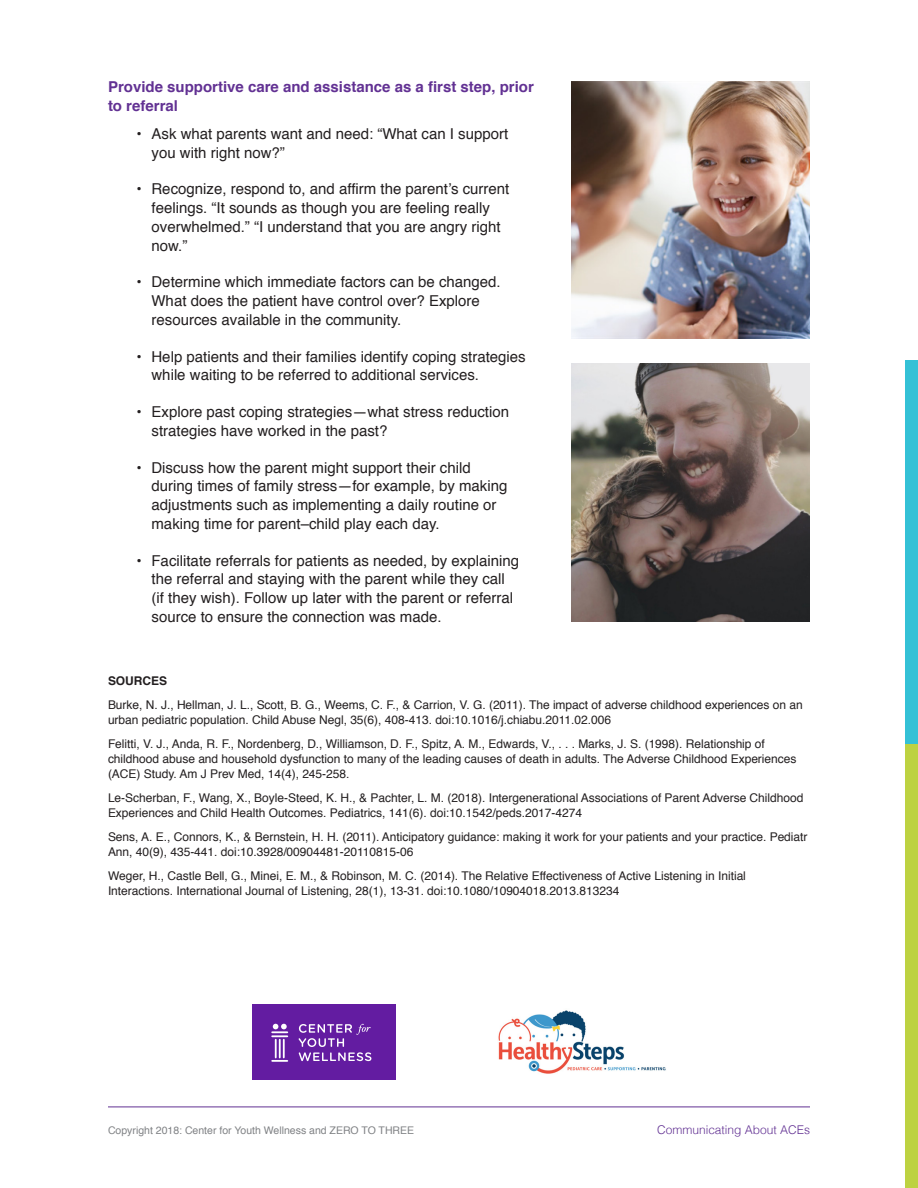
<style>
.page{position:relative;width:918px;height:1188px;background:#fff}
.page>*{position:absolute;margin:0;border:0;box-sizing:border-box;transform-origin:0 0}
.t1{font:15px/18.8px "Helvetica";color:#231f20}
.t2{font:700 15px/18.8px "Helvetica";color:#623193}
.t3{font:12px/15px "Helvetica";color:#231f20}
.t4{font:300 12px "Helvetica";color:#623193}
.t5{font:700 12px "Helvetica";color:#231f20}
.t6{font:10.5px "Helvetica";color:#808285}
</style>
<div class="page">
<img style="left:572px;top:81px;width:238px;height:258px">
<img style="left:572px;top:364px;width:238px;height:258px">
<hr style="left:108px;top:1107px;width:702px;height:1px;background:#623193">
<div style="left:252px;top:1005px;width:143px;height:75px;background:#631ca1"></div>
<img style="left:498px;top:1010px;width:168px;height:64px">
<svg style="left:299px;top:1024px;width:72px;height:37px"></svg>
<svg style="left:272px;top:1024px;width:15px;height:38px"></svg>
<div style="left:905px;top:361px;width:13px;height:457px;background:#34c1d6"></div>
<div style="left:905px;top:744px;width:13px;height:444px;background:#bdd241"></div>
<h3 class="t2" style="left:108px;top:78px;width:427px">Provide supportive care and assistance as a first step, prior to referral</h3>
<p class="t1" style="left:152px;top:125px;width:358px;text-indent:-15px">• Ask what parents want and need: “What can I support you with right now?”</p>
<p class="t1" style="left:152px;top:180px;width:359px;text-indent:-15px">• Recognize, respond to, and affirm the parent’s current feelings. “It sounds as though you are feeling really overwhelmed.” “I understand that you are angry right now.”</p>
<p class="t1" style="left:152px;top:273px;width:351px;text-indent:-15px">• Determine which immediate factors can be changed.<br>What does the patient have control over? Explore resources available in the community.</p>
<p class="t1" style="left:152px;top:347px;width:376px;text-indent:-15px">• Help patients and their families identify coping strategies while waiting to be referred to additional services.</p>
<p class="t1" style="left:152px;top:403px;width:359px;text-indent:-15px">• Explore past coping strategies—what stress reduction strategies have worked in the past?</p>
<p class="t1" style="left:152px;top:458px;width:357px;text-indent:-15px">• Discuss how the parent might support their child during times of family stress—for example, by making adjustments such as implementing a daily routine or making time for parent–child play each day.</p>
<p class="t1" style="left:152px;top:551px;width:369px;text-indent:-15px">• Facilitate referrals for patients as needed, by explaining the referral and staying with the parent while they call (if they wish). Follow up later with the parent or referral source to ensure the connection was made.</p>
<h4 class="t5" style="left:108px;top:671px;width:61px">SOURCES</h4>
<p class="t3" style="left:108px;top:697px;width:696px">Burke, N. J., Hellman, J. L., Scott, B. G., Weems, C. F., &amp; Carrion, V. G. (2011). The impact of adverse childhood experiences on an urban pediatric population. Child Abuse Negl, 35(6), 408-413. doi:10.1016/j.chiabu.2011.02.006</p>
<p class="t3" style="left:108px;top:736px;width:690px">Felitti, V. J., Anda, R. F., Nordenberg, D., Williamson, D. F., Spitz, A. M., Edwards, V., . . . Marks, J. S. (1998). Relationship of childhood abuse and household dysfunction to many of the leading causes of death in adults. The Adverse Childhood Experiences (ACE) Study. Am J Prev Med, 14(4), 245-258.</p>
<p class="t3" style="left:108px;top:790px;width:697px">Le-Scherban, F., Wang, X., Boyle-Steed, K. H., &amp; Pachter, L. M. (2018). Intergenerational Associations of Parent Adverse Childhood<br>Experiences and Child Health Outcomes. Pediatrics, 141(6). doi:10.1542/peds.2017-4274</p>
<p class="t3" style="left:108px;top:829px;width:701px">Sens, A. E., Connors, K., &amp; Bernstein, H. H. (2011). Anticipatory guidance: making it work for your patients and your practice. Pediatr<br>Ann, 40(9), 435-441. doi:10.3928/00904481-20110815-06</p>
<p class="t3" style="left:108px;top:868px;width:639px">Weger, H., Castle Bell, G., Minei, E. M., &amp; Robinson, M. C. (2014). The Relative Effectiveness of Active Listening in Initial<br>Interactions. International Journal of Listening, 28(1), 13-31. doi:10.1080/10904018.2013.813234</p>
<p class="t6" style="left:108px;top:1122px;width:308px">Copyright 2018: Center for Youth Wellness and ZERO TO THREE</p>
<p class="t4" style="left:657px;top:1119px;width:154px">Communicating About ACEs</p>
</div>
